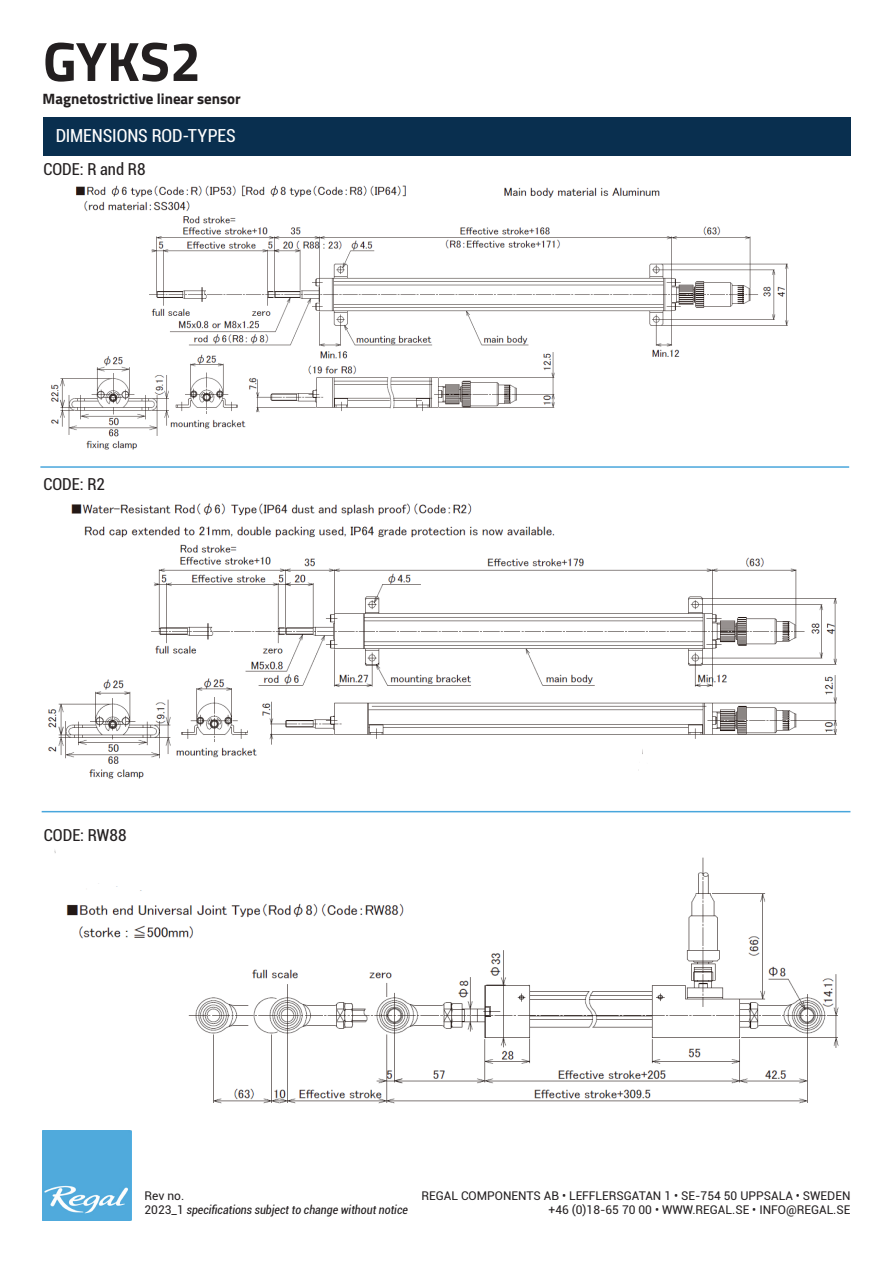
<style>
.page{position:relative;width:893px;height:1263px;background:#fff}
.page>*{position:absolute;margin:0;border:0;box-sizing:border-box;transform-origin:0 0}
.t1{font:700 55.5px "Titillium Web";color:#231f20}
.Infoboxes{font:condensed 18px "Roboto";letter-spacing:-.005em;color:#fff}
.Infoboxes-2{font:condensed 16.5px "Roboto";color:#231f20}
.t2{font:700 15px "Titillium Web";color:#231f20}
.t3{font:12px/14.4px "Roboto";color:#231f20;text-align:right}
.t4{font:italic condensed 12px/14.4px "Roboto";color:#231f20}
.s1{font-style:normal;font-stretch:normal}
</style>
<div class="page">
<img style="left:43px;top:1130px;width:89px;height:90px">
<div style="left:43px;top:117px;width:808px;height:39px;background:#092f4f"></div>
<img style="left:48px;top:503px;width:789px;height:276px">
<img style="left:50px;top:185px;width:739px;height:265px">
<img style="left:54px;top:849px;width:785px;height:255px">
<hr style="left:40px;top:466px;width:809px;height:2px;background:#48a6dc">
<hr style="left:42px;top:811px;width:808px;height:1px;background:#48a6dc">
<h1 class="t1" style="left:43px;top:19px;width:160px">GYKS2</h1>
<p class="t2" style="left:43px;top:88px;width:200px">Magnetostrictive linear sensor</p>
<p class="Infoboxes" style="left:56px;top:123px;width:182px">DIMENSIONS ROD-TYPES</p>
<p class="Infoboxes-2" style="left:43px;top:157px;width:104px">CODE: R and R8</p>
<p class="Infoboxes-2" style="left:43px;top:473px;width:63px">CODE: R2</p>
<p class="Infoboxes-2" style="left:44px;top:823px;width:84px">CODE: RW88</p>
<p class="t4" style="left:145px;top:1188px;width:265px"><span class="s1">Rev no.<br>2023_1</span> specifications subject to change without notice</p>
<p class="t3" style="left:421px;top:1188px;width:430px">REGAL COMPONENTS AB • LEFFLERSGATAN 1 • SE-754 50 UPPSALA • SWEDEN +46 (0)18-65 70 00 • WWW.REGAL.SE • INFO@REGAL.SE</p>
</div>
